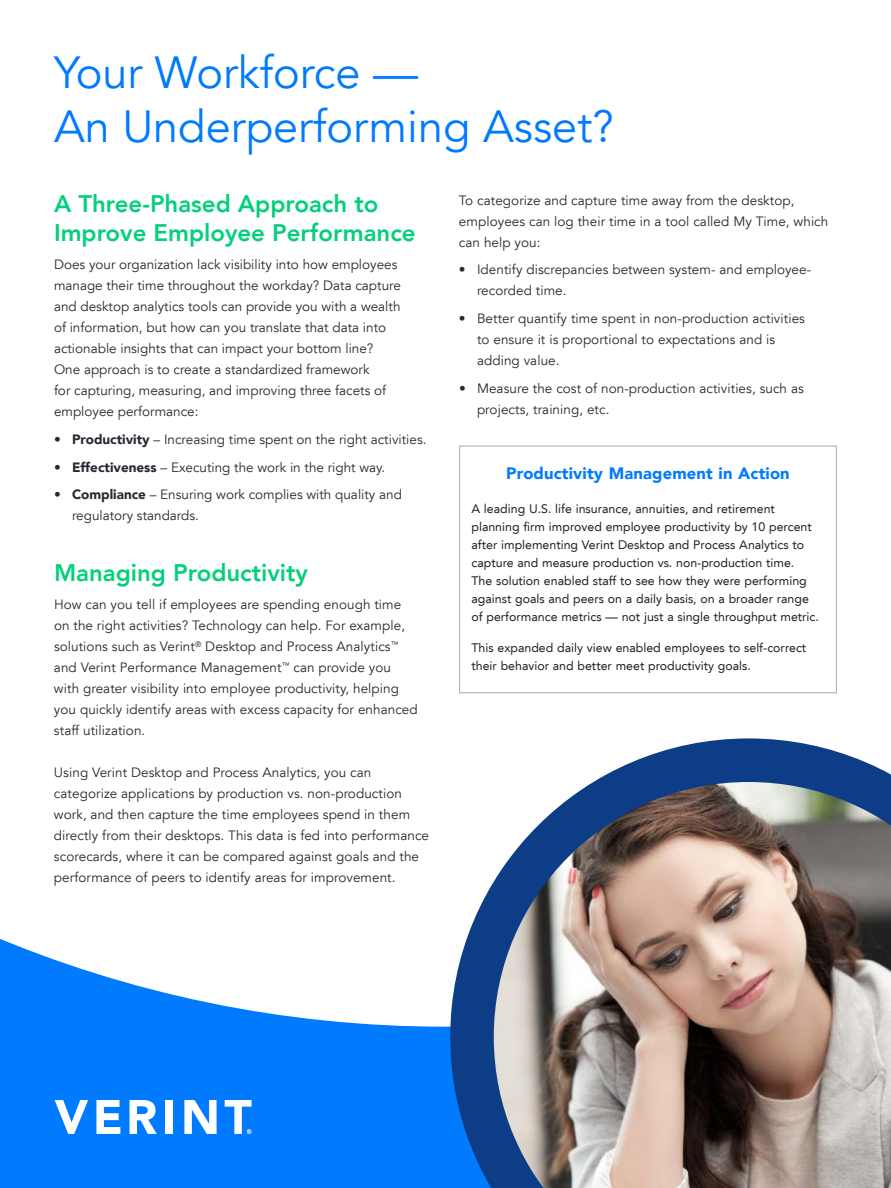
<style>
.page{position:relative;width:891px;height:1188px;background:#007aff}
.page>*{position:absolute;margin:0;border:0;box-sizing:border-box;transform-origin:0 0}
.t1{font:45px/54px "Avenir LT";color:#007aff}
.t2{font:800 24px/28.8px "Avenir LT";color:#05cf7d}
.t3{font:900 16.5px "Avenir LT";letter-spacing:.01em;color:#007aff}
.t4{font:13.5px/21px "Avenir LT";letter-spacing:.005em;color:#262933}
.t5{font:12.3px/18px "Avenir LT";color:#231f20}
.s1{font-weight:900}
</style>
<div class="page">
<div style="left:0;top:0;width:891px;height:1027px;background:#fff"></div>
<svg style="left:450px;top:738px;width:441px;height:450px;background:#8f8e96"></svg>
<svg style="left:55px;top:1100px;width:33px;height:34px"></svg>
<svg style="left:96px;top:1100px;width:24px;height:34px"></svg>
<svg style="left:130px;top:1100px;width:27px;height:34px"></svg>
<div style="left:165px;top:1100px;width:8px;height:34px;background:#fff"></div>
<svg style="left:184px;top:1100px;width:33px;height:34px"></svg>
<svg style="left:225px;top:1100px;width:27px;height:34px"></svg>
<div style="left:459px;top:445px;width:378px;height:248px;border:1px solid #b0b5ba"></div>
<h1 class="t1" style="left:54px;top:50px;width:561px">Your Workforce —<br>An Underperforming Asset?</h1>
<h2 class="t2" style="left:54px;top:192px;width:363px">A Three-Phased Approach to<br>Improve Employee Performance</h2>
<p class="t4" style="left:54px;top:255px;width:348px">Does your organization lack visibility into how employees manage their time throughout the workday? Data capture and desktop analytics tools can provide you with a wealth of information, but how can you translate that data into actionable insights that can impact your bottom line?<br>One approach is to create a standardized framework<br>for capturing, measuring, and improving three facets of employee performance:</p>
<p class="t4" style="left:54px;top:429px;width:374px">• <span class="s1">Productivity</span> – Increasing time spent on the right activities.</p>
<p class="t4" style="left:54px;top:457px;width:333px">• <span class="s1">Effectiveness</span> – Executing the work in the right way.</p>
<p class="t4" style="left:72px;top:484px;width:331px;text-indent:-18px">• <span class="s1">Compliance</span> – Ensuring work complies with quality and regulatory standards.</p>
<h2 class="t2" style="left:54px;top:561px;width:255px">Managing Productivity</h2>
<p class="t4" style="left:54px;top:595px;width:365px">How can you tell if employees are spending enough time on the right activities? Technology can help. For example, solutions such as Verint<sup>®</sup> Desktop and Process Analytics<sup>™ </sup>and Verint Performance Management<sup>™</sup> can provide you with greater visibility into employee productivity, helping you quickly identify areas with excess capacity for enhanced staff utilization.</p>
<p class="t4" style="left:54px;top:763px;width:377px">Using Verint Desktop and Process Analytics, you can categorize applications by production vs. non-production work, and then capture the time employees spend in them directly from their desktops. This data is fed into performance scorecards, where it can be compared against goals and the performance of peers to identify areas for improvement.</p>
<p class="t4" style="left:459px;top:191px;width:371px">To categorize and capture time away from the desktop, employees can log their time in a tool called My Time, which can help you:</p>
<p class="t4" style="left:477px;top:260px;width:336px;text-indent:-18px">• Identify discrepancies between system- and employee&shy;recorded time.</p>
<p class="t4" style="left:477px;top:308px;width:330px;text-indent:-18px">• Better quantify time spent in non-production activities to ensure it is proportional to expectations and is adding value.</p>
<p class="t4" style="left:477px;top:378px;width:328px;text-indent:-18px">• Measure the cost of non-production activities, such as projects, training, etc.</p>
<p class="t3" style="left:506px;top:466px;width:285px">Productivity Management in Action</p>
<p class="t5" style="left:471px;top:500px;width:349px">A leading U.S. life insurance, annuities, and retirement planning firm improved employee productivity by 10 percent after implementing Verint Desktop and Process Analytics to capture and measure production vs. non-production time.<br>The solution enabled staff to see how they were performing against goals and peers on a daily basis, on a broader range of performance metrics — not just a single throughput metric.</p>
<p class="t5" style="left:471px;top:640px;width:336px">This expanded daily view enabled employees to self-correct their behavior and better meet productivity goals.</p>
</div>
